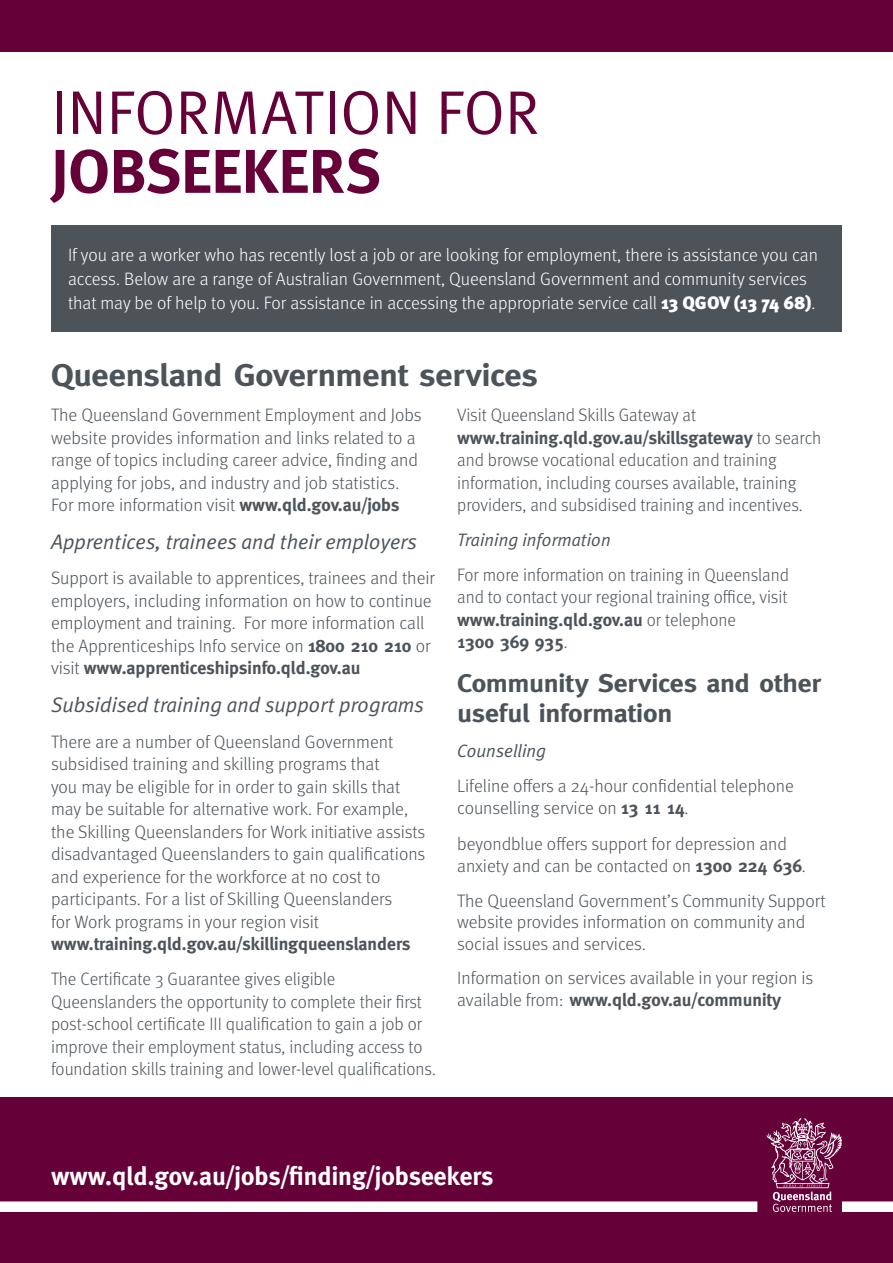
<style>
.page{position:relative;width:893px;height:1263px;background:#fff}
.page>*{position:absolute;margin:0;border:0;box-sizing:border-box;transform-origin:0 0}
.Section_Header_Caps{font:61.65px/58.9px "Meta Normal LF";color:#650038}
.Section_Header_Caps-2{font:700 31.5px "Meta";letter-spacing:-.01em;color:#4c545a;scale:1.1 1}
.t1{font:700 25.8px "Meta";color:#fff}
.Section_Header_Caps-3{font:700 25.5px/30.6px "Meta";letter-spacing:-.01em;color:#4c545a;scale:1.1 1}
.t2{font:italic 21px "Meta Plus Normal";color:#4c545a}
.Body{font:300 18px/22.5px "Meta OT";color:#4c545a}
.t3{font:300 18px/24px "Meta OT";color:#fff}
.t4{font:italic 18px "Meta Plus Normal";color:#4c545a}
.s1{font-family:"Meta Bold CELF"}
.s2{font-weight:900}
.s3{font-family:"Meta";font-weight:700}
</style>
<div class="page">
<div style="left:0;top:1098px;width:893px;height:165px;background:#650038"></div>
<div style="left:51px;top:225px;width:791px;height:107px;background:#4c545a"></div>
<svg style="left:767px;top:1118px;width:75px;height:94px"></svg>
<div style="left:0;top:1201px;width:757px;height:11px;background:#fff"></div>
<div style="left:842px;top:1201px;width:51px;height:11px;background:#fff"></div>
<div style="left:0;top:0;width:893px;height:51px;background:#650038"></div>
<p class="Section_Header_Caps" style="left:51px;top:82px;width:489px">INFORMATION FOR<br><span class="s1">JOBSEEKERS</span></p>
<p class="t3" style="left:68px;top:243px;width:751px">If you are a worker who has recently lost a job or are looking for employment, there is assistance you can access. Below are a range of Australian Government, Queensland Government and community services that may be of help to you. For assistance in accessing the appropriate service call <span class="s2">13 QGOV (13 74 68)</span>.</p>
<p class="Section_Header_Caps-2" style="left:51px;top:357px;width:444px">Queensland Government services</p>
<p class="Body" style="left:51px;top:404px;width:372px">The Queensland Government Employment and Jobs website provides information and links related to a range of topics including career advice, finding and applying for jobs, and industry and job statistics.<br>For more information visit <span class="s3">www.qld.gov.au/jobs</span></p>
<p class="t2" style="left:51px;top:530px;width:367px">Apprentices, trainees and their employers</p>
<p class="Body" style="left:51px;top:567px;width:385px">Support is available to apprentices, trainees and their employers, including information on how to continue employment and training. For more information call the Apprenticeships Info service on <span class="s3">1800 210 210</span> or visit <span class="s3">www.apprenticeshipsinfo.qld.gov.au</span></p>
<p class="t2" style="left:51px;top:693px;width:374px">Subsidised training and support programs</p>
<p class="Body" style="left:51px;top:730px;width:376px">There are a number of Queensland Government subsidised training and skilling programs that<br>you may be eligible for in order to gain skills that may be suitable for alternative work. For example, the Skilling Queenslanders for Work initiative assists disadvantaged Queenslanders to gain qualifications and experience for the workforce at no cost to participants. For a list of Skilling Queenslanders<br>for Work programs in your region visit <span class="s3">www.training.qld.gov.au/skillingqueenslanders</span></p>
<p class="Body" style="left:51px;top:968px;width:386px">The Certificate 3 Guarantee gives eligible Queenslanders the opportunity to complete their first post-school certificate III qualification to gain a job or improve their employment status, including access to foundation skills training and lower-level qualifications.</p>
<p class="Body" style="left:457px;top:404px;width:366px">Visit Queensland Skills Gateway at <span class="s3">www.training.qld.gov.au/skillsgateway</span> to search and browse vocational education and training information, including courses available, training providers, and subsidised training and incentives.</p>
<p class="t4" style="left:457px;top:529px;width:155px">Training information</p>
<p class="Body" style="left:457px;top:564px;width:333px">For more information on training in Queensland and to contact your regional training office, visit <span class="s3">www.training.qld.gov.au</span> or telephone<br><span class="s3">1300 369 935</span>.</p>
<p class="Section_Header_Caps-3" style="left:457px;top:667px;width:332px">Community Services and other useful information</p>
<p class="t4" style="left:457px;top:740px;width:91px">Counselling</p>
<p class="Body" style="left:457px;top:775px;width:338px">Lifeline offers a 24-hour confidential telephone counselling service on <span class="s3">13 11 14</span>.</p>
<p class="Body" style="left:457px;top:832px;width:350px">beyondblue offers support for depression and anxiety and can be contacted on <span class="s3">1300 224 636</span>.</p>
<p class="Body" style="left:457px;top:890px;width:370px;line-height:21.6px">The Queensland Government’s Community Support website provides information on community and social issues and services.</p>
<p class="Body" style="left:457px;top:967px;width:358px;line-height:21.6px">Information on services available in your region is available from: <span class="s3">www.qld.gov.au/community</span></p>
<p class="t1" style="left:51px;top:1161px;width:444px">www.qld.gov.au/jobs/finding/jobseekers</p>
</div>
